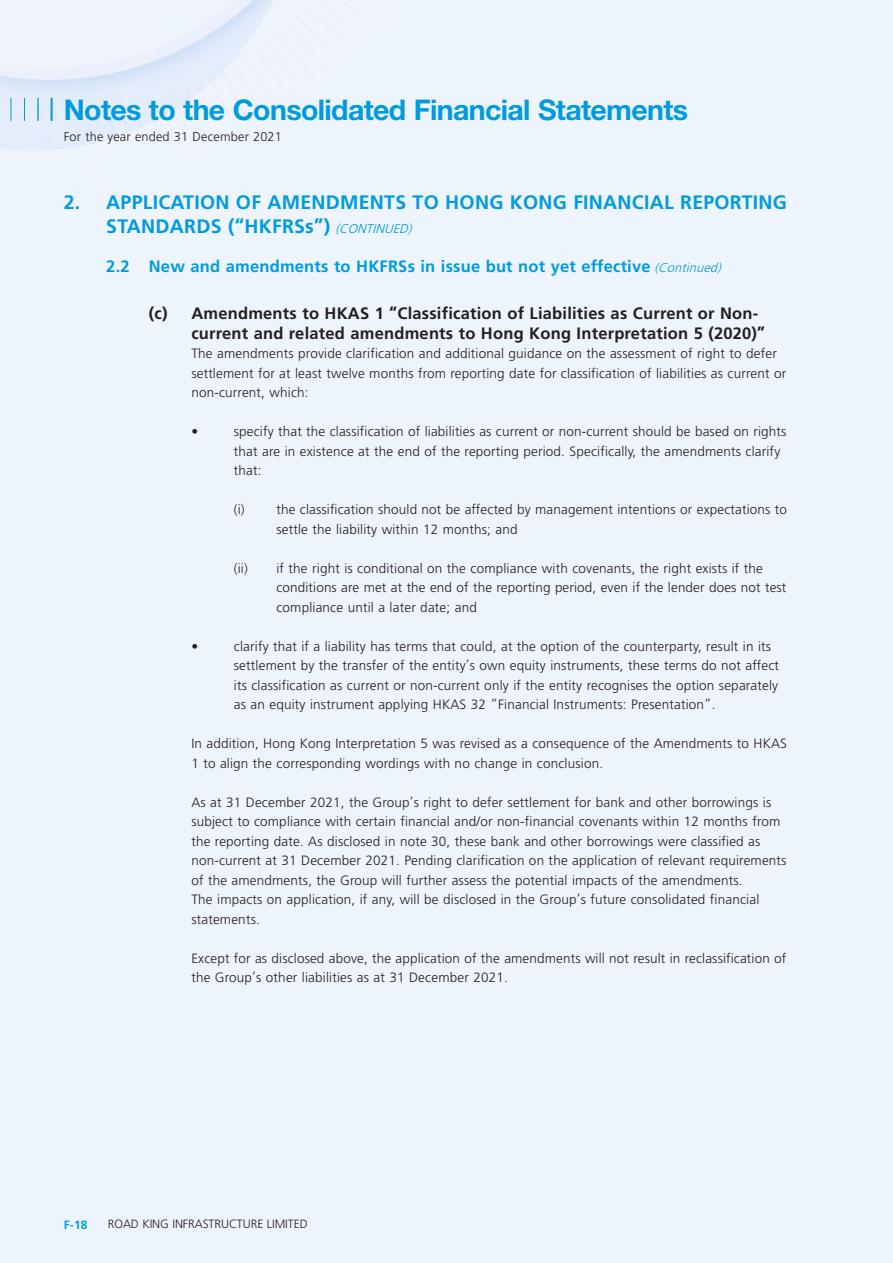
<style>
.page{position:relative;width:893px;height:1263px;background:#eef4fc}
.page>*{position:absolute;margin:0;border:0;box-sizing:border-box;transform-origin:0 0}
.t1{font:700 28.5px "Helvetica Neue LT Std";letter-spacing:-.02em;color:#009bdf}
.Heading_1{font:700 19.5px/24px "Frutiger LT Std";letter-spacing:.01em;color:#009bdf}
.Heading_3{font:700 16.5px/19.5px "Frutiger LT Std";letter-spacing:.015em;color:#231f20}
.Heading_2{font:700 16.5px "Frutiger LT Std";letter-spacing:.015em;color:#009bdf}
.Body_Text{font:300 13.5px/19.5px "Frutiger LT Std";letter-spacing:.015em;color:#231f20}
.t2{font:300 12.75px "Frutiger LT Std";letter-spacing:.015em;color:#231f20}
.t3{font:300 12px "Frutiger LT Std";letter-spacing:-.005em;color:#231f20}
.t4{font:700 12px "Frutiger LT Std";color:#009bdf}
.s1{font-weight:300;font-style:italic;font-size:12.75px}
</style>
<div class="page">
<img style="left:0;top:0;width:273px;height:150px">
<svg style="left:11px;top:98px;width:1px;height:23px"></svg>
<svg style="left:24px;top:98px;width:1px;height:23px"></svg>
<hr style="left:37px;top:98px;width:2px;height:23px;background:#009bdf">
<hr style="left:51px;top:98px;width:2px;height:23px;background:#009bdf">
<h1 class="t1" style="left:64px;top:92px;width:626px">Notes to the Consolidated Financial Statements</h1>
<p class="t2" style="left:64px;top:129px;width:220px">For the year ended 31 December 2021</p>
<p class="Heading_1" style="left:106px;top:190px;width:682px;text-indent:-43px">2. APPLICATION OF AMENDMENTS TO HONG KONG FINANCIAL REPORTING<br>STANDARDS (“HKFRSs”) <span class="s1">(CONTINUED)</span></p>
<p class="Heading_2" style="left:106px;top:256px;width:620px">2.2 New and amendments to HKFRSs in issue but not yet effective <span class="s1">(Continued)</span></p>
<p class="Heading_3" style="left:191px;top:304px;width:575px;text-indent:-43px">(c) Amendments to HKAS 1 “Classification of Liabilities as Current or Non&shy;current and related amendments to Hong Kong Interpretation 5 (2020)”</p>
<p class="Body_Text" style="left:191px;top:344px;width:596px">The amendments provide clarification and additional guidance on the assessment of right to defer settlement for at least twelve months from reporting date for classification of liabilities as current or non-current, which:</p>
<p class="Body_Text" style="left:191px;top:422px;width:8px">•</p>
<p class="Body_Text" style="left:234px;top:422px;width:554px">specify that the classification of liabilities as current or non-current should be based on rights that are in existence at the end of the reporting period. Specifically, the amendments clarify that:</p>
<p class="Body_Text" style="left:276px;top:500px;width:512px;text-indent:-43px">(i) the classification should not be affected by management intentions or expectations to settle the liability within 12 months; and</p>
<p class="Body_Text" style="left:234px;top:558px;width:16px">(ii)</p>
<p class="Body_Text" style="left:276px;top:558px;width:512px">if the right is conditional on the compliance with covenants, the right exists if the conditions are met at the end of the reporting period, even if the lender does not test compliance until a later date; and</p>
<p class="Body_Text" style="left:191px;top:636px;width:8px">•</p>
<p class="Body_Text" style="left:234px;top:636px;width:547px">clarify that if a liability has terms that could, at the option of the counterparty, result in its settlement by the transfer of the entity’s own equity instruments, these terms do not affect its classification as current or non-current only if the entity recognises the option separately as an equity instrument applying HKAS 32 “Financial Instruments: Presentation”.</p>
<p class="Body_Text" style="left:191px;top:734px;width:597px">In addition, Hong Kong Interpretation 5 was revised as a consequence of the Amendments to HKAS<br>1 to align the corresponding wordings with no change in conclusion.</p>
<p class="Body_Text" style="left:191px;top:792px;width:597px">As at 31 December 2021, the Group’s right to defer settlement for bank and other borrowings is subject to compliance with certain financial and/or non-financial covenants within 12 months from the reporting date. As disclosed in note 30, these bank and other borrowings were classified as non-current at 31 December 2021. Pending clarification on the application of relevant requirements of the amendments, the Group will further assess the potential impacts of the amendments.<br>The impacts on application, if any, will be disclosed in the Group’s future consolidated financial statements.</p>
<p class="Body_Text" style="left:191px;top:948px;width:597px">Except for as disclosed above, the application of the amendments will not result in reclassification of the Group’s other liabilities as at 31 December 2021.</p>
<p class="t4" style="left:64px;top:1217px;width:25px">F-18</p>
<p class="t3" style="left:108px;top:1217px;width:201px">ROAD KING INFRASTRUCTURE LIMITED</p>
</div>
